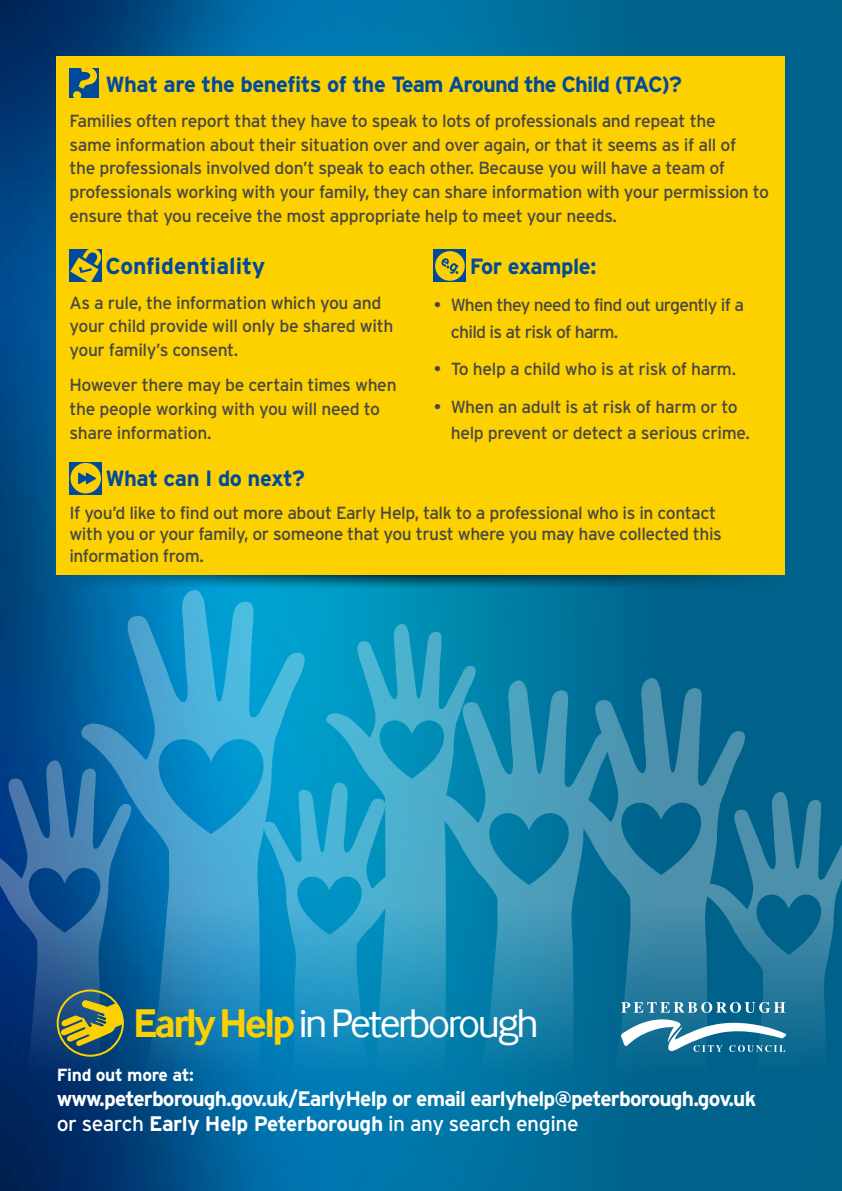
<style>
.page{position:relative;width:842px;height:1191px;background:#fff}
.page>*{position:absolute;margin:0;border:0;box-sizing:border-box;transform-origin:0 0}
.t1{font:41.2px "Inter Face";letter-spacing:-.06em;color:#fff}
.t2{font:700 23px "Interstate";color:#004a9b}
.t3{font:700 22px "Interstate";letter-spacing:-.025em;color:#004a9b}
.t4{font:700 21px/25.2px "Interstate";letter-spacing:-.04em;color:#fff}
.t5{font:17.6px/23.6px "Interstate";letter-spacing:-.02em;color:#474746}
.t6{font:17.6px/26.2px "Interstate";letter-spacing:-.04em;color:#474746}
.t7{font:700 17.6px "Interstate";letter-spacing:-.02em;color:#fff}
.s1{font-weight:700;color:#fdd000}
.s2{font-weight:400}
</style>
<div class="page">
<img style="left:0;top:0;width:842px;height:1191px">
<svg style="left:553px;top:677px;width:198px;height:469px;background:#1f7699"></svg>
<svg style="left:480px;top:679px;width:137px;height:467px;background:#1b81a6"></svg>
<svg style="left:317px;top:781px;width:7px;height:365px;background:#1392c3"></svg>
<svg style="left:0;top:759px;width:78px;height:387px;background:#154683"></svg>
<svg style="left:78px;top:644px;width:239px;height:502px;background:#1a83b7"></svg>
<svg style="left:324px;top:644px;width:156px;height:502px;background:#1d95bd"></svg>
<svg style="left:700px;top:791px;width:142px;height:355px;background:#156e93"></svg>
<div style="left:57px;top:57px;width:728px;height:518px;background:#fdd000"></div>
<div style="left:69px;top:68px;width:30px;height:29px;background:#004a9b"></div>
<svg style="left:73px;top:68px;width:24px;height:29px"></svg>
<div style="left:69px;top:250px;width:33px;height:32px;background:#004a9b"></div>
<svg style="left:70px;top:250px;width:32px;height:32px"></svg>
<svg style="left:434px;top:250px;width:32px;height:32px"></svg>
<div style="left:69px;top:462px;width:33px;height:32px;background:#004a9b"></div>
<svg style="left:70px;top:463px;width:31px;height:30px"></svg>
<svg style="left:57px;top:575px;width:728px;height:69px;background:#047ca6"></svg>
<svg style="left:621px;top:1002px;width:164px;height:11px"></svg>
<svg style="left:620px;top:1019px;width:166px;height:33px"></svg>
<svg style="left:61px;top:1000px;width:62px;height:46px;background:#858b40"></svg>
<div style="left:57px;top:989px;width:67px;height:67px;border:2px solid #fdd000;border-radius:50%"></div>
<p class="t3" style="left:105px;top:72px;width:578px">What are the benefits of the Team Around the Child (TAC)?</p>
<p class="t5" style="left:69px;top:109px;width:701px">Families often report that they have to speak to lots of professionals and repeat the<br>same information about their situation over and over again, or that it seems as if all of<br>the professionals involved don’t speak to each other. Because you will have a team of professionals working with your family, they can share information with your permission to ensure that you receive the most appropriate help to meet your needs.</p>
<h2 class="t2" style="left:105px;top:253px;width:161px">Confidentiality</h2>
<p class="t5" style="left:69px;top:290px;width:325px">As a rule, the information which you and your child provide will only be shared with your family’s consent.</p>
<p class="t5" style="left:69px;top:373px;width:329px">However there may be certain times when the people working with you will need to share information.</p>
<p class="t3" style="left:470px;top:254px;width:128px">For example:</p>
<p class="t6" style="left:451px;top:292px;width:295px;text-indent:-17px">• When they need to find out urgently if a child is at risk of harm.</p>
<p class="t5" style="left:434px;top:357px;width:304px">• To help a child who is at risk of harm.</p>
<p class="t5" style="left:451px;top:393px;width:301px;line-height:26.2px;text-indent:-17px">• When an adult is at risk of harm or to help prevent or detect a serious crime.</p>
<p class="t3" style="left:105px;top:466px;width:201px">What can I do next?</p>
<p class="t5" style="left:69px;top:501px;width:654px;line-height:21.6px">If you’d like to find out more about Early Help, talk to a professional who is in contact with you or your family, or someone that you trust where you may have collected this information from.</p>
<h1 class="t1" style="left:133px;top:1000px;width:407px"><span class="s1">Early Help</span>in Peterborough</h1>
<p class="t7" style="left:57px;top:1064px;width:139px">Find out more at:</p>
<p class="t4" style="left:57px;top:1085px;width:701px">www.peterborough.gov.uk/EarlyHelp or email earlyhelp@peterborough.gov.uk <span class="s2">or search</span> Early Help Peterborough <span class="s2">in any search engine</span></p>
</div>
